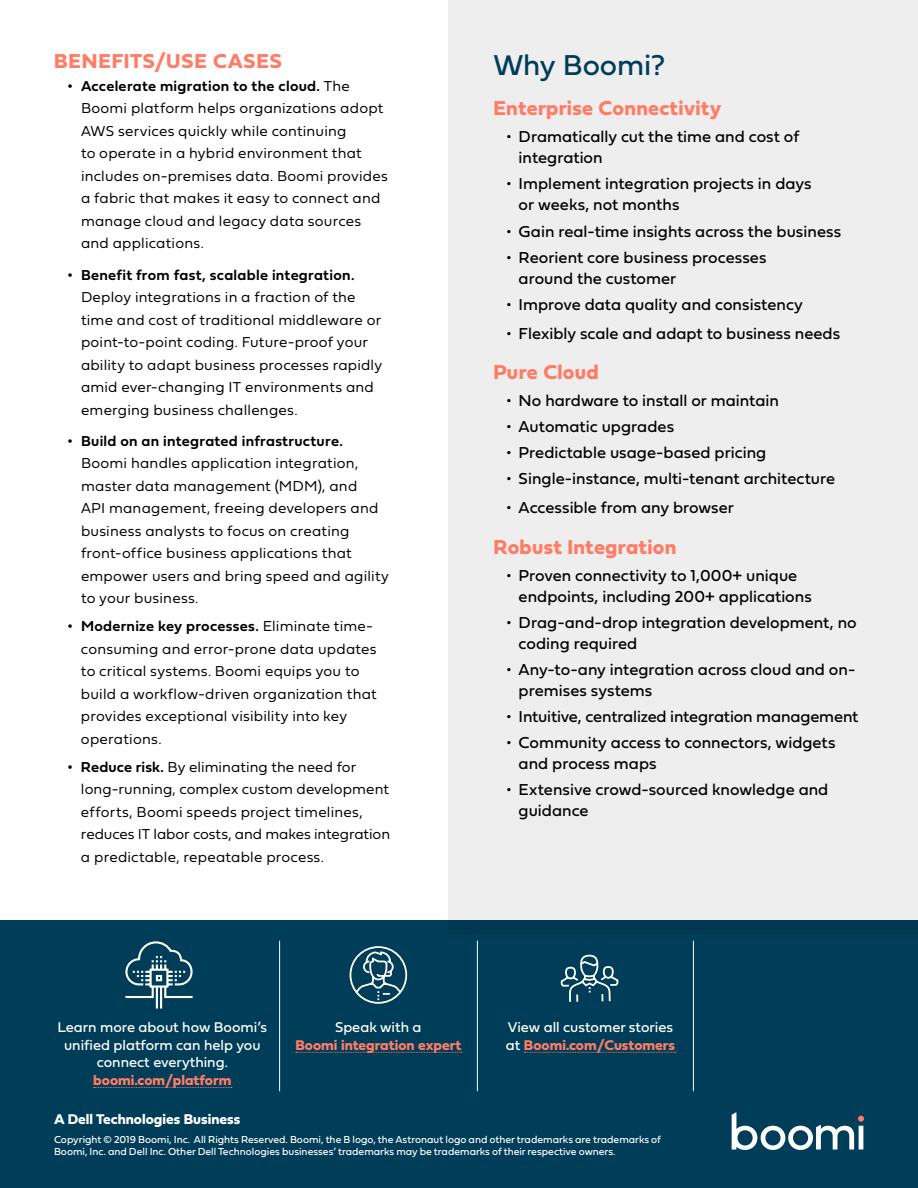
<style>
.page{position:relative;width:918px;height:1188px;background:#fff}
.page>*{position:absolute;margin:0;border:0;box-sizing:border-box;transform-origin:0 0}
.t1{font:30px "Fieldwork Geo Regular";letter-spacing:-.005em;color:#003d58}
.t2{font:21px "Fieldwork Geo Bold";letter-spacing:.015em;color:#ff7c66}
.t3{font:21px "Fieldwork Geo Bold";letter-spacing:.04em;color:#ff7c66}
.t4{font:16.5px/21px "Fieldwork Geo Regular";color:#000}
.t5{font:15px/22.5px "Fieldwork Geo Light";letter-spacing:.015em;color:#000}
.t6{font:15px "Fieldwork Geo Demibold";letter-spacing:.02em;color:#000}
.t7{font:14.7px/17.5px "Fieldwork Geo Regular";color:#fff;text-align:center}
.t8{font:14.7px "Fieldwork Geo Bold";color:#ff7c66}
.t9{font:14.7px "Fieldwork Geo Bold";color:#fff}
.t10{font:10.5px/12px "Fieldwork Geo Regular";color:#fff}
.s1{font-family:"Fieldwork Geo Light"}
.s2{font-family:"Fieldwork Geo Demibold"}
.s3{font-family:"Fieldwork Geo Regular";color:#fff}
</style>
<div class="page">
<div style="left:448px;top:0;width:470px;height:933px;background:#eee"></div>
<div style="left:0;top:920px;width:918px;height:268px;background:#003d58"></div>
<hr style="left:279px;top:941px;width:1px;height:150px;background:#fff">
<hr style="left:477px;top:941px;width:1px;height:150px;background:#fff">
<hr style="left:693px;top:941px;width:1px;height:150px;background:#fff">
<svg style="left:296px;top:1052px;width:166px;height:1px"></svg>
<svg style="left:524px;top:1052px;width:152px;height:1px"></svg>
<svg style="left:94px;top:1087px;width:138px;height:1px"></svg>
<svg style="left:125px;top:941px;width:68px;height:68px"></svg>
<svg style="left:349px;top:946px;width:59px;height:58px"></svg>
<svg style="left:560px;top:954px;width:59px;height:48px"></svg>
<svg style="left:732px;top:1112px;width:132px;height:38px"></svg>
<h2 class="t3" style="left:54px;top:45px;width:229px">BENEFITS/USE CASES</h2>
<p class="t6" style="left:68px;top:74px;width:284px">• Accelerate migration to the cloud. <span class="s1">The</span></p>
<p class="t5" style="left:81px;top:96px;width:308px">Boomi platform helps organizations adopt AWS services quickly while continuing<br>to operate in a hybrid environment that includes on-premises data. Boomi provides a fabric that makes it easy to connect and manage cloud and legacy data sources and applications.</p>
<p class="t6" style="left:68px;top:263px;width:289px">• Benefit from fast, scalable integration.</p>
<p class="t5" style="left:81px;top:285px;width:303px">Deploy integrations in a fraction of the time and cost of traditional middleware or point-to-point coding. Future-proof your ability to adapt business processes rapidly amid ever-changing IT environments and emerging business challenges.</p>
<p class="t6" style="left:68px;top:429px;width:277px">• Build on an integrated infrastructure.</p>
<p class="t5" style="left:81px;top:451px;width:309px">Boomi handles application integration, master data management (MDM), and<br>API management, freeing developers and business analysts to focus on creating front-office business applications that empower users and bring speed and agility to your business.</p>
<p class="t6" style="left:68px;top:614px;width:307px">• Modernize key processes. <span class="s1">Eliminate time-</span></p>
<p class="t5" style="left:81px;top:637px;width:297px">consuming and error-prone data updates to critical systems. Boomi equips you to build a workflow-driven organization that provides exceptional visibility into key operations.</p>
<p class="t5" style="left:81px;top:755px;width:311px;text-indent:-14px"><span class="s2">• Reduce risk.</span> By eliminating the need for long-running, complex custom development efforts, Boomi speeds project timelines, reduces IT labor costs, and makes integration a predictable, repeatable process.</p>
<h1 class="t1" style="left:493px;top:41px;width:173px">Why Boomi?</h1>
<h2 class="t2" style="left:493px;top:92px;width:230px">Enterprise Connectivity</h2>
<p class="t4" style="left:519px;top:126px;width:282px;text-indent:-13px">• Dramatically cut the time and cost of integration</p>
<p class="t4" style="left:519px;top:173px;width:295px;text-indent:-13px">• Implement integration projects in days or weeks, not months</p>
<p class="t4" style="left:506px;top:220px;width:337px">• Gain real-time insights across the business</p>
<p class="t4" style="left:519px;top:246px;width:249px;text-indent:-13px">• Reorient core business processes around the customer</p>
<p class="t4" style="left:506px;top:293px;width:299px">• Improve data quality and consistency</p>
<p class="t4" style="left:506px;top:322px;width:336px">• Flexibly scale and adapt to business needs</p>
<h2 class="t2" style="left:493px;top:355px;width:107px">Pure Cloud</h2>
<p class="t4" style="left:506px;top:390px;width:274px">• No hardware to install or maintain</p>
<p class="t4" style="left:506px;top:416px;width:170px">• Automatic upgrades</p>
<p class="t4" style="left:506px;top:442px;width:262px">• Predictable usage-based pricing</p>
<p class="t4" style="left:506px;top:468px;width:331px">• Single-instance, multi-tenant architecture</p>
<p class="t4" style="left:506px;top:497px;width:229px">• Accessible from any browser</p>
<h2 class="t2" style="left:493px;top:530px;width:185px">Robust Integration</h2>
<p class="t4" style="left:519px;top:564px;width:295px;text-indent:-13px">• Proven connectivity to 1,000+ unique endpoints, including 200+ applications</p>
<p class="t4" style="left:519px;top:612px;width:340px;text-indent:-13px">• Drag-and-drop integration development, no coding required</p>
<p class="t4" style="left:519px;top:659px;width:338px;text-indent:-13px">• Any-to-any integration across cloud and on&shy;premises systems</p>
<p class="t4" style="left:506px;top:706px;width:354px">• Intuitive, centralized integration management</p>
<p class="t4" style="left:519px;top:732px;width:318px;text-indent:-13px">• Community access to connectors, widgets and process maps</p>
<p class="t4" style="left:519px;top:779px;width:311px;text-indent:-13px">• Extensive crowd-sourced knowledge and guidance</p>
<p class="t7" style="left:58px;top:1018px;width:211px">Learn more about how Boomi’s unified platform can help you connect everything.</p>
<p class="t8" style="left:93px;top:1069px;width:140px">boomi.com/platform</p>
<p class="t9" style="left:54px;top:1107px;width:188px">A Dell Technologies Business</p>
<p class="t7" style="left:335px;top:1018px;width:88px">Speak with a</p>
<p class="t8" style="left:295px;top:1033px;width:167px">Boomi integration expert</p>
<p class="t7" style="left:508px;top:1018px;width:167px">View all customer stories</p>
<p class="t8" style="left:506px;top:1033px;width:171px"><span class="s3">at</span> Boomi.com/Customers</p>
<p class="t10" style="left:54px;top:1133px;width:609px">Copyright © 2019 Boomi, Inc. All Rights Reserved. Boomi, the B logo, the Astronaut logo and other trademarks are trademarks of<br>Boomi, Inc. and Dell Inc. Other Dell Technologies businesses’ trademarks may be trademarks of their respective owners.</p>
</div>
